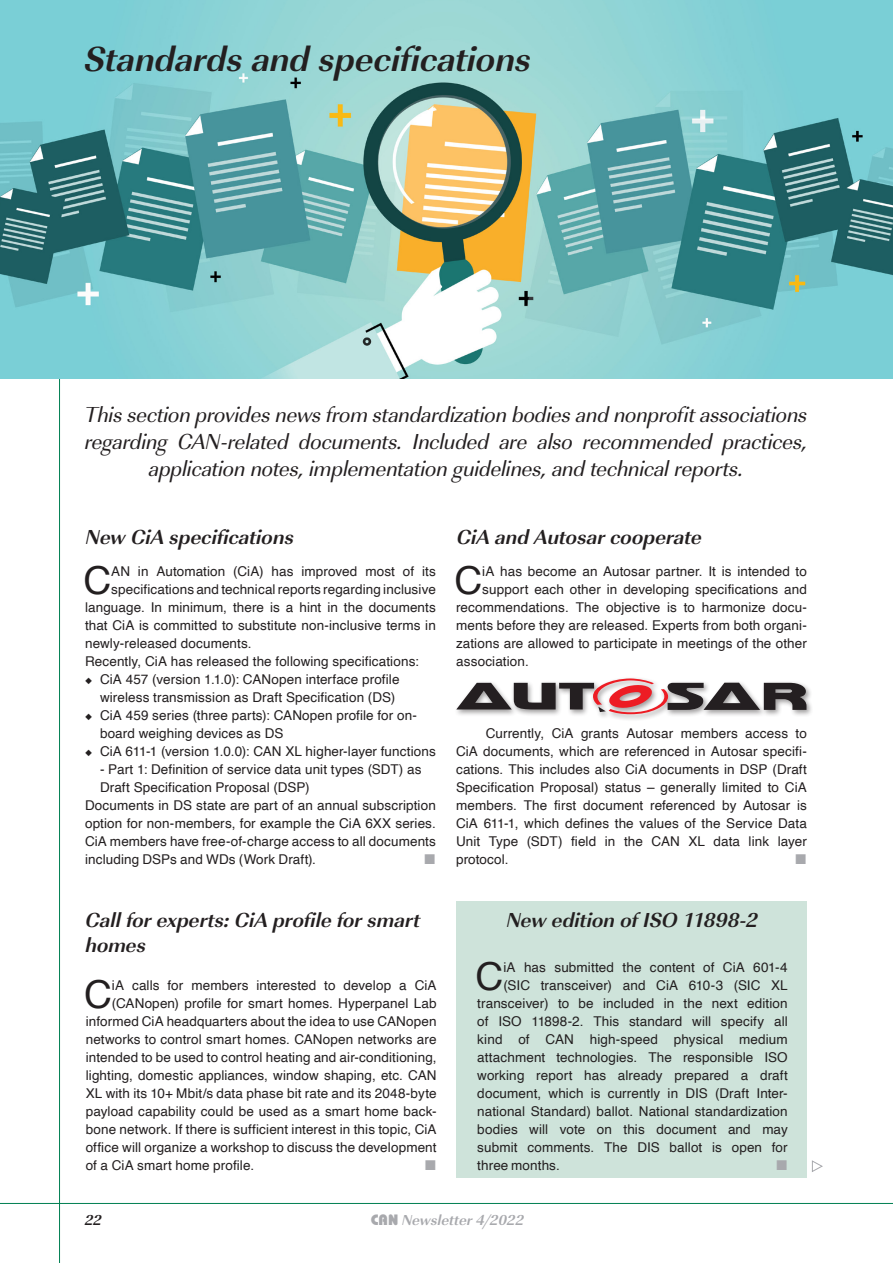
<style>
.page{position:relative;width:893px;height:1263px;background:#fff}
.page>*{position:absolute;margin:0;border:0;box-sizing:border-box;transform-origin:0 0}
.Fließtext_erster_Art{font:38.55px "Helvetica";color:#231f20}
.Großüberschrift__Zen{font:36px "URW Imperial T Bold Obli";letter-spacing:-.005em;color:#231f20}
.Side_note__Text{font:22.5px/27px "URW Imperial T Regu Obli";letter-spacing:-.015em;color:#231f20;text-align:center}
.Großüberschrift__Zen-2{font:21px/25.2px "URW Imperial T Bold Obli";letter-spacing:-.005em;color:#231f20}
.t1{font:15px "URW Imperial T Bold Obli";color:#a8a9ad}
.t2{font:15px "URW Imperial T Bold Obli";color:#231f20}
.Fließtext_erster_Art-2{font:13.5px "Helvetica";letter-spacing:.01em;color:#231f20}
.Fließtext_mit_Blocks{font:13.5px/18px "Helvetica";letter-spacing:.01em;color:#231f20}
.s1{font-family:"Bauhaus";font-weight:800}
</style>
<div class="page">
<hr style="left:59px;top:43px;width:1px;height:1220px;background:#007f52">
<hr style="left:0;top:1203px;width:893px;height:1px;background:#007f52">
<img style="left:0;top:0;width:893px;height:378px">
<div style="left:456px;top:901px;width:351px;height:277px;background:#cee3da"></div>
<div style="left:454px;top:676px;width:360px;height:46px;background:#231f20;opacity:.45"></div>
<svg style="left:456px;top:679px;width:350px;height:35px"></svg>
<svg style="left:812px;top:1160px;width:11px;height:12px"></svg>
<p class="Großüberschrift__Zen" style="left:85px;top:37px;width:448px">Standards and specifications</p>
<p class="Side_note__Text" style="left:85px;top:401px;width:724px">This section provides news from standardization bodies and nonprofit associations</p>
<p class="Side_note__Text" style="left:85px;top:428px;width:724px">regarding CAN-related documents. Included are also recommended practices, application notes, implementation guidelines, and technical reports.</p>
<p class="Großüberschrift__Zen-2" style="left:86px;top:525px;width:210px">New CiA specifications</p>
<p class="Großüberschrift__Zen-2" style="left:457px;top:525px;width:247px">CiA and Autosar cooperate</p>
<p class="Fließtext_erster_Art" style="left:83px;top:551px;width:29px">C</p>
<p class="Fließtext_erster_Art-2" style="left:111px;top:561px;width:326px">AN in Automation (CiA) has improved most of its</p>
<p class="Fließtext_erster_Art-2" style="left:111px;top:579px;width:326px">specifications and technical reports regarding inclusive</p>
<p class="Fließtext_erster_Art-2" style="left:85px;top:597px;width:352px">language. In minimum, there is a hint in the documents</p>
<p class="Fließtext_erster_Art-2" style="left:85px;top:615px;width:352px">that CiA is committed to substitute non-inclusive terms in</p>
<p class="Fließtext_erster_Art-2" style="left:85px;top:633px;width:168px">newly-released documents.</p>
<p class="Fließtext_mit_Blocks" style="left:85px;top:653px;width:335px">Recently, CiA has released the following specifications:</p>
<p class="Fließtext_mit_Blocks" style="left:100px;top:671px;width:301px;text-indent:-15px">◆ CiA 457 (version 1.1.0): CANopen interface profile wireless transmission as Draft Specification (DS)</p>
<p class="Fließtext_mit_Blocks" style="left:100px;top:707px;width:318px;text-indent:-15px">◆ CiA 459 series (three parts): CANopen profile for on&shy;board weighing devices as DS</p>
<p class="Fließtext_mit_Blocks" style="left:85px;top:743px;width:352px">◆ CiA 611-1 (version 1.0.0): CAN XL higher-layer functions</p>
<p class="Fließtext_mit_Blocks" style="left:100px;top:761px;width:323px">- Part 1: Definition of service data unit types (SDT) as<br>Draft Specification Proposal (DSP)</p>
<p class="Fließtext_mit_Blocks" style="left:85px;top:797px;width:352px;text-align:justify">Documents in DS state are part of an annual subscription option for non-members, for example the CiA 6XX series.<br>CiA members have free-of-charge access to all documents including DSPs and WDs (Work Draft).</p>
<p class="Fließtext_erster_Art" style="left:454px;top:551px;width:29px">C</p>
<p class="Fließtext_erster_Art-2" style="left:482px;top:561px;width:326px">iA has become an Autosar partner. It is intended to</p>
<p class="Fließtext_erster_Art-2" style="left:482px;top:579px;width:326px">support each other in developing specifications and</p>
<p class="Fließtext_erster_Art-2" style="left:456px;top:597px;width:352px">recommendations. The objective is to harmonize docu-</p>
<p class="Fließtext_erster_Art-2" style="left:456px;top:615px;width:352px">ments before they are released. Experts from both organi-</p>
<p class="Fließtext_erster_Art-2" style="left:456px;top:633px;width:352px">zations are allowed to participate in meetings of the other</p>
<p class="Fließtext_erster_Art-2" style="left:456px;top:651px;width:74px">association.</p>
<p class="Fließtext_mit_Blocks" style="left:456px;top:725px;width:352px;text-align:justify;text-indent:30px">Currently, CiA grants Autosar members access to CiA documents, which are referenced in Autosar specifi&shy;cations. This includes also CiA documents in DSP (Draft Specification Proposal) status – generally limited to CiA members. The first document referenced by Autosar is CiA 611-1, which defines the values of the Service Data Unit Type (SDT) field in the CAN XL data link layer protocol.</p>
<p class="Großüberschrift__Zen-2" style="left:86px;top:907px;width:336px">Call for experts: CiA profile for smart homes</p>
<p class="Großüberschrift__Zen-2" style="left:507px;top:907px;width:253px">New edition of ISO 11898-2</p>
<p class="Fließtext_erster_Art" style="left:84px;top:965px;width:29px">C</p>
<p class="Fließtext_erster_Art-2" style="left:112px;top:975px;width:326px">iA calls for members interested to develop a CiA</p>
<p class="Fließtext_erster_Art-2" style="left:112px;top:993px;width:326px">(CANopen) profile for smart homes. Hyperpanel Lab</p>
<p class="Fließtext_erster_Art-2" style="left:86px;top:1011px;width:352px">informed CiA headquarters about the idea to use CANopen</p>
<p class="Fließtext_erster_Art-2" style="left:86px;top:1029px;width:352px">networks to control smart homes. CANopen networks are</p>
<p class="Fließtext_erster_Art-2" style="left:86px;top:1047px;width:352px">intended to be used to control heating and air-conditioning,</p>
<p class="Fließtext_erster_Art-2" style="left:86px;top:1065px;width:352px">lighting, domestic appliances, window shaping, etc. CAN</p>
<p class="Fließtext_erster_Art-2" style="left:86px;top:1083px;width:352px">XL with its 10+ Mbit/s data phase bit rate and its 2048-byte</p>
<p class="Fließtext_erster_Art-2" style="left:86px;top:1101px;width:352px">payload capability could be used as a smart home back-</p>
<p class="Fließtext_erster_Art-2" style="left:86px;top:1119px;width:352px">bone network. If there is sufficient interest in this topic, CiA</p>
<p class="Fließtext_erster_Art-2" style="left:86px;top:1137px;width:352px">office will organize a workshop to discuss the development</p>
<p class="Fließtext_erster_Art-2" style="left:86px;top:1155px;width:170px">of a CiA smart home profile.</p>
<p class="Fließtext_erster_Art" style="left:476px;top:947px;width:29px">C</p>
<p class="Fließtext_erster_Art-2" style="left:503px;top:957px;width:286px">iA has submitted the content of CiA 601-4</p>
<p class="Fließtext_erster_Art-2" style="left:503px;top:975px;width:286px">(SIC transceiver) and CiA 610-3 (SIC XL</p>
<p class="Fließtext_erster_Art-2" style="left:477px;top:993px;width:312px">transceiver) to be included in the next edition</p>
<p class="Fließtext_erster_Art-2" style="left:477px;top:1011px;width:312px">of ISO 11898-2. This standard will specify all</p>
<p class="Fließtext_erster_Art-2" style="left:477px;top:1029px;width:312px">kind of CAN high-speed physical medium</p>
<p class="Fließtext_erster_Art-2" style="left:477px;top:1047px;width:312px">attachment technologies. The responsible ISO</p>
<p class="Fließtext_erster_Art-2" style="left:477px;top:1065px;width:312px">working report has already prepared a draft</p>
<p class="Fließtext_erster_Art-2" style="left:477px;top:1083px;width:312px">document, which is currently in DIS (Draft Inter-</p>
<p class="Fließtext_erster_Art-2" style="left:477px;top:1101px;width:312px">national Standard) ballot. National standardization</p>
<p class="Fließtext_erster_Art-2" style="left:477px;top:1119px;width:312px">bodies will vote on this document and may</p>
<p class="Fließtext_erster_Art-2" style="left:477px;top:1137px;width:312px">submit comments. The DIS ballot is open for</p>
<p class="Fließtext_erster_Art-2" style="left:477px;top:1155px;width:84px">three months.</p>
<p class="t2" style="left:85px;top:1211px;width:18px">22</p>
<p class="t1" style="left:371px;top:1211px;width:155px"><span class="s1">CAN</span> Newsletter 4/2022</p>
</div>
